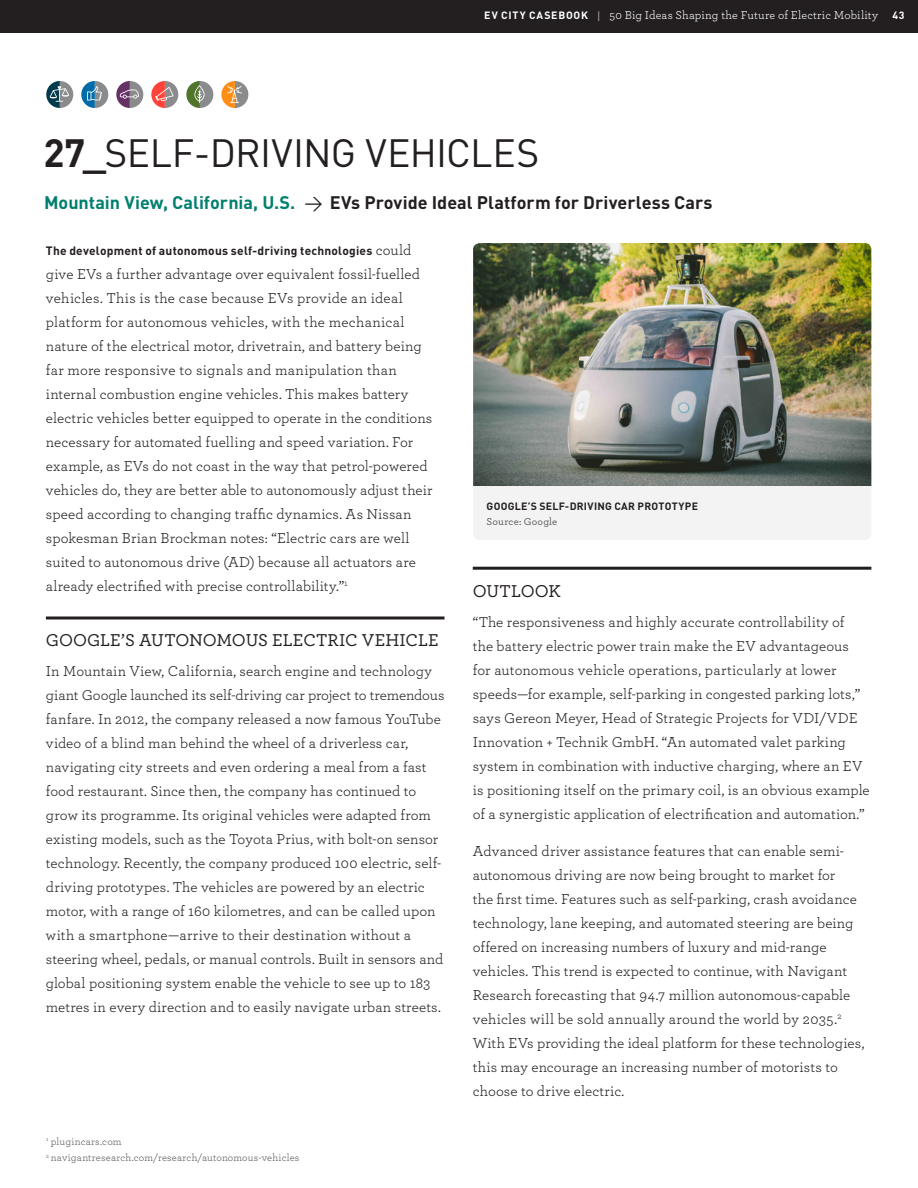
<style>
.page{position:relative;width:918px;height:1188px;background:#fff}
.page>*{position:absolute;margin:0;border:0;box-sizing:border-box;transform-origin:0 0}
.t1{font:39px "DIN";letter-spacing:-.015em;color:#231f20}
.t2{font:700 18px "DIN";color:#231f20}
.Subhead{font:500 18px "Archer";letter-spacing:-.005em;color:#231f20}
.Body{font:15px/24px "Archer";letter-spacing:.005em;color:#231f20}
.t3{font:12px "Archer";letter-spacing:.01em;color:#fff}
.Body-2{font:700 12px "DIN";letter-spacing:.015em;color:#231f20}
.Footnote{font:10.5px "Archer";letter-spacing:.02em;color:#54575a}
.Image_Caption-Title{font:700 10.5px "DIN";letter-spacing:.025em;color:#231f20}
.Image_Caption-Source{font:500 10.5px "Archer";letter-spacing:.02em;color:#54575a}
.s1{font-family:"DIN";font-weight:700;font-size:10.5px}
.s2{font-size:10.5px}
.s3{font-weight:700}
.s4{color:#007f6e}
.s5{font-weight:400}
.s6{font-family:"Archer";font-weight:400;font-size:15px}
</style>
<div class="page">
<hr style="left:46px;top:616px;width:399px;height:3px;background:#231f20">
<hr style="left:473px;top:567px;width:398px;height:3px;background:#231f20">
<div style="left:473px;top:486px;width:398px;height:54px;background:#f3f3f3"></div>
<img style="left:473px;top:243px;width:398px;height:243px">
<div style="left:0;top:0;width:918px;height:32px;background:#231f20"></div>
<svg style="left:151px;top:81px;width:27px;height:27px"></svg>
<svg style="left:81px;top:81px;width:27px;height:27px"></svg>
<svg style="left:221px;top:81px;width:27px;height:27px"></svg>
<svg style="left:46px;top:81px;width:27px;height:27px"></svg>
<svg style="left:116px;top:81px;width:27px;height:27px"></svg>
<svg style="left:186px;top:81px;width:27px;height:27px"></svg>
<p class="t3" style="left:484px;top:8px;width:422px"><span class="s1">EV CITY CASEBOOK</span> <span class="s2">|</span> 50 Big Ideas Shaping the Future of Electric Mobility <span class="s1">43</span></p>
<p class="t1" style="left:44px;top:129px;width:497px"><span class="s3">27_</span>SELF-DRIVING VEHICLES</p>
<p class="t2" style="left:44px;top:191px;width:670px"><span class="s4">Mountain View, California, U.S.</span> <span class="s5">&gt;</span> EVs Provide Ideal Platform for Driverless Cars</p>
<p class="Body-2" style="left:46px;top:243px;width:367px">The development of autonomous self-driving technologies <span class="s6">could</span></p>
<p class="Body" style="left:46px;top:262px;width:388px">give EVs a further advantage over equivalent fossil-fuelled vehicles. This is the case because EVs provide an ideal platform for autonomous vehicles, with the mechanical nature of the electrical motor, drivetrain, and battery being far more responsive to signals and manipulation than internal combustion engine vehicles. This makes battery electric vehicles better equipped to operate in the conditions necessary for automated fuelling and speed variation. For example, as EVs do not coast in the way that petrol-powered vehicles do, they are better able to autonomously adjust their speed according to changing traffic dynamics. As Nissan spokesman Brian Brockman notes: “Electric cars are well suited to autonomous drive (AD) because all actuators are already electrified with precise controllability.”<sup>1</sup></p>
<p class="Subhead" style="left:46px;top:629px;width:394px">GOOGLE’S AUTONOMOUS ELECTRIC VEHICLE</p>
<p class="Body" style="left:46px;top:659px;width:400px">In Mountain View, California, search engine and technology giant Google launched its self-driving car project to tremendous fanfare. In 2012, the company released a now famous YouTube video of a blind man behind the wheel of a driverless car, navigating city streets and even ordering a meal from a fast food restaurant. Since then, the company has continued to grow its programme. Its original vehicles were adapted from existing models, such as the Toyota Prius, with bolt-on sensor technology. Recently, the company produced 100 electric, self&shy;driving prototypes. The vehicles are powered by an electric motor, with a range of 160 kilometres, and can be called upon with a smartphone—arrive to their destination without a steering wheel, pedals, or manual controls. Built in sensors and global positioning system enable the vehicle to see up to 183 metres in every direction and to easily navigate urban streets.</p>
<p class="Footnote" style="left:46px;top:1134px;width:77px"><sup>1</sup> plugincars.com</p>
<p class="Footnote" style="left:46px;top:1151px;width:255px"><sup>2</sup> navigantresearch.com/research/autonomous-vehicles</p>
<p class="Image_Caption-Title" style="left:487px;top:499px;width:213px">GOOGLE’S SELF-DRIVING CAR PROTOTYPE</p>
<p class="Image_Caption-Source" style="left:487px;top:515px;width:72px">Source: Google</p>
<p class="Subhead" style="left:473px;top:579px;width:89px">OUTLOOK</p>
<p class="Body" style="left:473px;top:609px;width:399px">“The responsiveness and highly accurate controllability of<br>the battery electric power train make the EV advantageous for autonomous vehicle operations, particularly at lower speeds—for example, self-parking in congested parking lots,” says Gereon Meyer, Head of Strategic Projects for VDI/VDE Innovation + Technik GmbH. “An automated valet parking system in combination with inductive charging, where an EV is positioning itself on the primary coil, is an obvious example of a synergistic application of electrification and automation.”</p>
<p class="Body" style="left:473px;top:839px;width:393px">Advanced driver assistance features that can enable semi&shy;autonomous driving are now being brought to market for<br>the first time. Features such as self-parking, crash avoidance technology, lane keeping, and automated steering are being offered on increasing numbers of luxury and mid-range vehicles. This trend is expected to continue, with Navigant Research forecasting that 94.7 million autonomous-capable vehicles will be sold annually around the world by 2035.<sup>2<br></sup>With EVs providing the ideal platform for these technologies, this may encourage an increasing number of motorists to choose to drive electric.</p>
</div>
